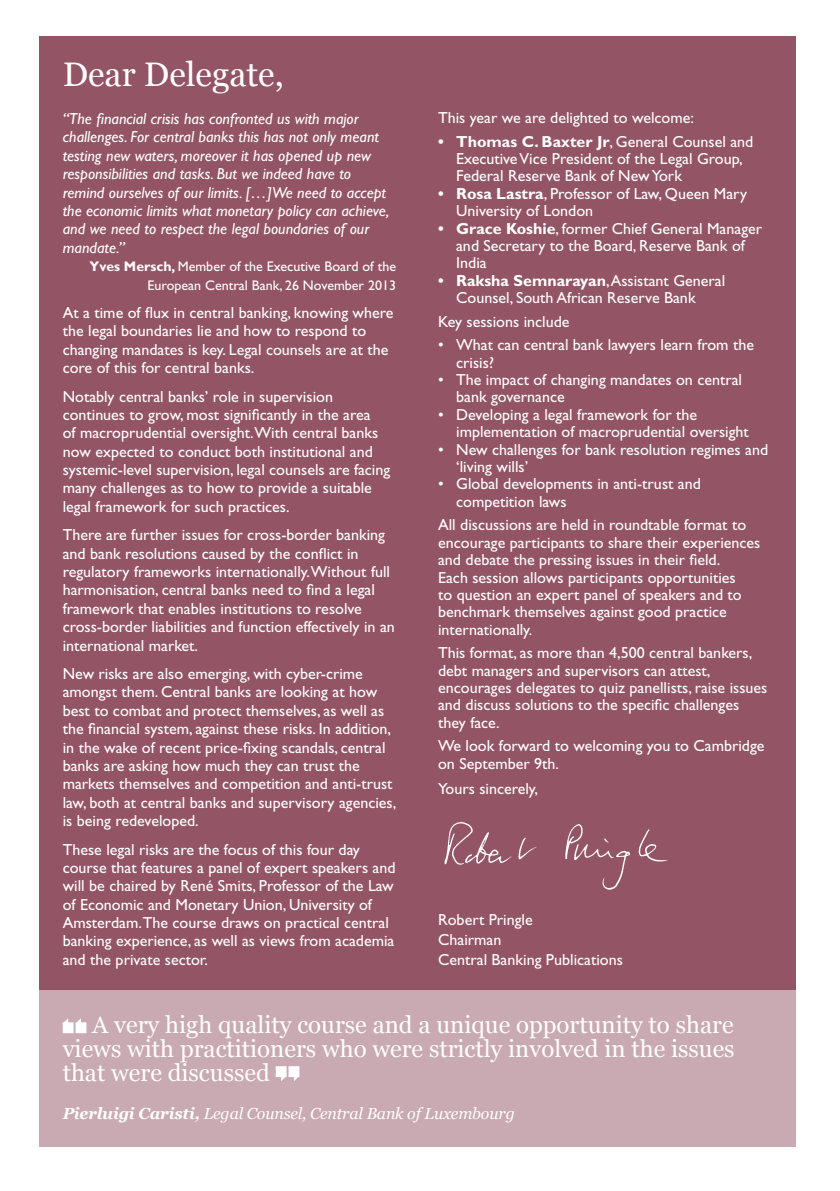
<style>
.page{position:relative;width:840px;height:1191px;background:#fff}
.page>*{position:absolute;margin:0;border:0;box-sizing:border-box;transform-origin:0 0}
.t1{font:34px "Georgia";color:#fff}
.t2{font:24px/24px "Georgia";color:#fff;text-align:justify}
.t3{font:16px/18.4px "Gill Sans Std";color:#fff}
.t4{font:italic 16px/18.4px "Gill Sans Std";color:#fff}
.t5{font:italic 16px "Georgia";letter-spacing:-.01em;color:#fff}
.t6{font:14px/18.4px "Gill Sans Std";color:#fff;text-align:right}
.s1{font-weight:700}
</style>
<div class="page">
<div style="left:39px;top:36px;width:756px;height:953px;background:#935465"></div>
<img style="left:444px;top:821px;width:224px;height:69px">
<div style="left:39px;top:988px;width:756px;height:158px;background:#c9a9b2"></div>
<svg style="left:63px;top:1018px;width:23px;height:15px"></svg>
<svg style="left:275px;top:1066px;width:24px;height:15px"></svg>
<h1 class="t1" style="left:63px;top:49px;width:222px">Dear Delegate,</h1>
<p class="t4" style="left:63px;top:109px;width:328px">“The financial crisis has confronted us with major challenges. For central banks this has not only meant testing new waters, moreover it has opened up new responsibilities and tasks. But we indeed have to remind ourselves of our limits. […]We need to accept the economic limits what monetary policy can achieve, and we need to respect the legal boundaries of our mandate.”</p>
<p class="t6" style="left:89px;top:257px;width:308px"><span class="s1">Yves Mersch,</span> Member of the Executive Board of the<br>European Central Bank, 26 November 2013</p>
<p class="t3" style="left:63px;top:303px;width:332px">At a time of flux in central banking, knowing where the legal boundaries lie and how to respond to changing mandates is key. Legal counsels are at the core of this for central banks.</p>
<p class="t3" style="left:63px;top:387px;width:329px">Notably central banks’ role in supervision continues to grow, most significantly in the area<br>of macroprudential oversight.With central banks now expected to conduct both institutional and systemic-level supervision, legal counsels are facing many challenges as to how to provide a suitable legal framework for such practices.</p>
<p class="t3" style="left:63px;top:526px;width:333px">There are further issues for cross-border banking and bank resolutions caused by the conflict in regulatory frameworks internationally.Without full harmonisation, central banks need to find a legal framework that enables institutions to resolve cross-border liabilities and function effectively in an international market.</p>
<p class="t3" style="left:63px;top:664px;width:335px">New risks are also emerging, with cyber-crime amongst them. Central banks are looking at how best to combat and protect themselves, as well as the financial system, against these risks. In addition, in the wake of recent price-fixing scandals, central banks are asking how much they can trust the markets themselves and competition and anti-trust law, both at central banks and supervisory agencies, is being redeveloped.</p>
<p class="t3" style="left:63px;top:840px;width:334px">These legal risks are the focus of this four day course that features a panel of expert speakers and will be chaired by René Smits, Professor of the Law of Economic and Monetary Union, University of Amsterdam.The course draws on practical central banking experience, as well as views from academia and the private sector.</p>
<p class="t3" style="left:438px;top:109px;width:257px">This year we are delighted to welcome:</p>
<p class="t3" style="left:456px;top:133px;width:298px;line-height:17.4px;text-indent:-18px"><span class="s1">• Thomas C. Baxter Jr</span>, General Counsel and<br>Executive Vice President of the Legal Group,<br>Federal Reserve Bank of New York</p>
<p class="t3" style="left:456px;top:185px;width:292px;line-height:17.4px;text-indent:-18px"><span class="s1">• Rosa Lastra</span>, Professor of Law, Queen Mary<br>University of London</p>
<p class="t3" style="left:456px;top:220px;width:307px;line-height:17.4px;text-indent:-18px"><span class="s1">• Grace Koshie</span>, former Chief General Manager and Secretary to the Board, Reserve Bank of<br>India</p>
<p class="t3" style="left:456px;top:272px;width:270px;line-height:17.4px;text-indent:-18px"><span class="s1">• Raksha Semnarayan</span>, Assistant General<br>Counsel, South African Reserve Bank</p>
<p class="t3" style="left:438px;top:312px;width:133px">Key sessions include</p>
<p class="t3" style="left:456px;top:336px;width:299px;line-height:17.4px;text-indent:-18px">• What can central bank lawyers learn from the crisis?</p>
<p class="t3" style="left:456px;top:371px;width:287px;line-height:17.4px;text-indent:-18px">• The impact of changing mandates on central bank governance</p>
<p class="t3" style="left:456px;top:406px;width:294px;line-height:17.4px;text-indent:-18px">• Developing a legal framework for the implementation of macroprudential oversight</p>
<p class="t3" style="left:456px;top:440px;width:313px;line-height:17.4px;text-indent:-18px">• New challenges for bank resolution regimes and ‘living wills’</p>
<p class="t3" style="left:456px;top:475px;width:246px;line-height:17.4px;text-indent:-18px">• Global developments in anti-trust and competition laws</p>
<p class="t3" style="left:438px;top:516px;width:323px;line-height:17.4px">All discussions are held in roundtable format to encourage participants to share their experiences and debate the pressing issues in their field.<br>Each session allows participants opportunities<br>to question an expert panel of speakers and to benchmark themselves against good practice internationally.</p>
<p class="t3" style="left:438px;top:644px;width:330px;line-height:17.4px">This format, as more than 4,500 central bankers, debt managers and supervisors can attest, encourages delegates to quiz panellists, raise issues and discuss solutions to the specific challenges they face.</p>
<p class="t3" style="left:438px;top:737px;width:328px;line-height:17.4px">We look forward to welcoming you to Cambridge on September 9th.</p>
<p class="t3" style="left:438px;top:779px;width:101px">Yours sincerely,</p>
<p class="t3" style="left:438px;top:909px;width:186px;line-height:20px">Robert Pringle<br>Chairman<br>Central Banking Publications</p>
<h2 class="t2" style="left:63px;top:1012px;width:673px;text-indent:29px">A very high quality course and a unique opportunity to share views with practitioners who were strictly involved in the issues that were discussed</h2>
<p class="t5" style="left:63px;top:1102px;width:453px"><span class="s1">Pierluigi Caristi,</span> Legal Counsel, Central Bank of Luxembourg</p>
</div>
